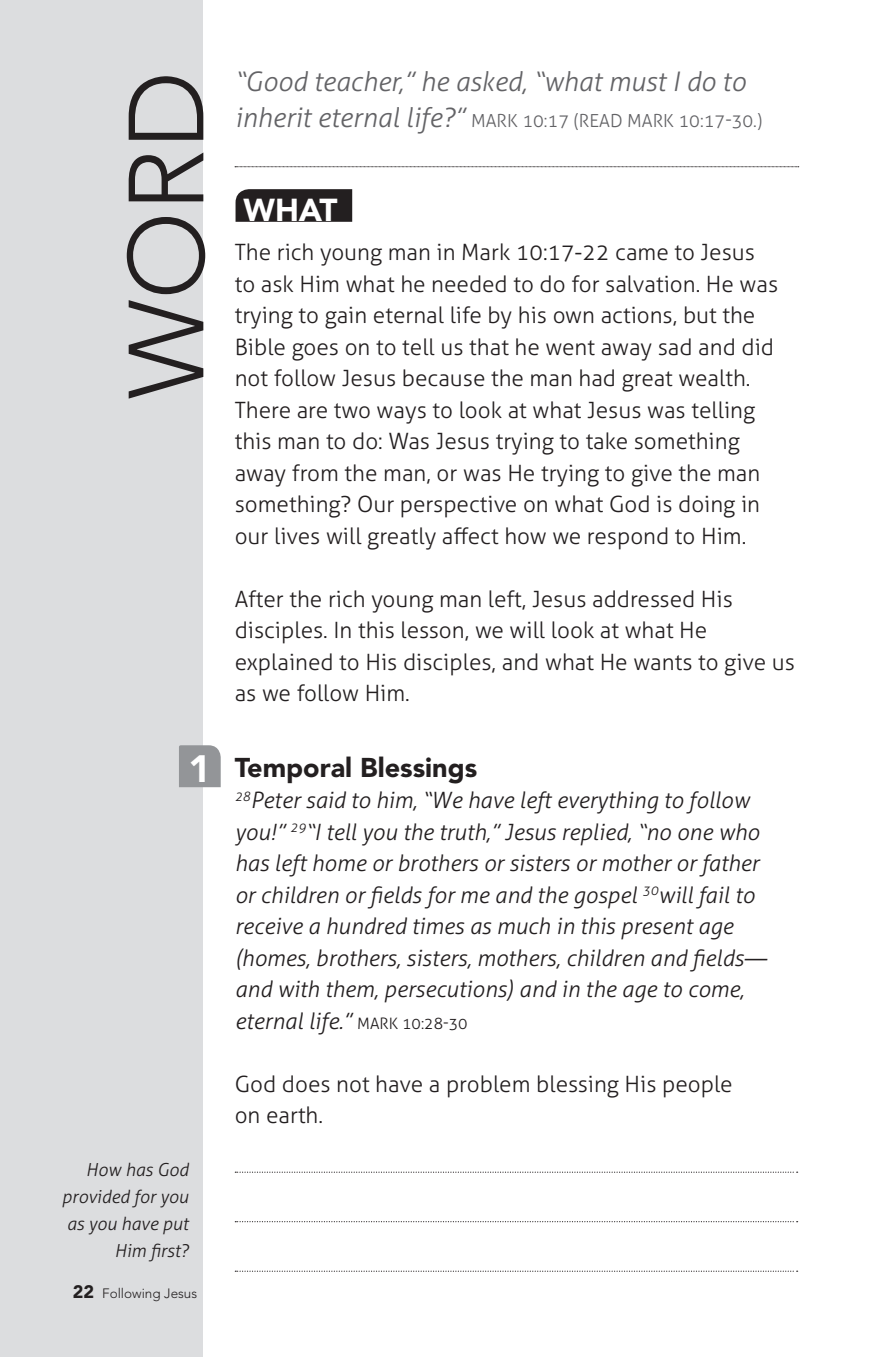
<style>
.page{position:relative;width:871px;height:1357px;background:#fff}
.page>*{position:absolute;margin:0;border:0;box-sizing:border-box;transform-origin:0 0}
.t1{font:300 105.52px "Avenir LT Std";color:#231f20}
.t2{font:900 37.8px "Avenir LT Std";color:#fff}
.t3{font:900 31.5px "Avenir LT Std";color:#fff}
.t4{font:italic 300 27px/36px "Aller";color:#636366}
.t5{font:900 27px "Avenir LT Std";color:#231f20}
.t6{font:300 22.5px/31.5px "Aller";color:#231f20}
.t7{font:italic 300 22.5px/31.5px "Aller";color:#231f20}
.t8{font:italic 300 18px/27px "Aller";color:#231f20;text-align:right}
.t9{font:300 18px "Aller";color:#636366}
.t10{font:300 15.75px "Aller";color:#231f20}
.t11{font:300 13.5px "Avenir LT Std";color:#231f20}
.s1{font-style:normal;font-size:18px}
.s2{font-weight:900;font-size:18px}
.s3{font-style:normal;font-size:15.75px}
</style>
<div class="page">
<div style="left:0;top:0;width:203px;height:1357px;background:#dcdddf"></div>
<svg style="left:235px;top:1171px;width:562px;height:2px"></svg>
<svg style="left:235px;top:1221px;width:562px;height:1px"></svg>
<svg style="left:235px;top:1270px;width:562px;height:2px"></svg>
<div style="left:179px;top:745px;width:42px;height:42px;background:#939598"></div>
<svg style="left:235px;top:166px;width:564px;height:1px"></svg>
<svg style="left:235px;top:189px;width:117px;height:33px;background:#282425"></svg>
<h1 class="t1" style="left:105px;top:399px;width:330px;rotate:-90deg">WORD</h1>
<p class="t4" style="left:235px;top:63px;width:513px">“Good teacher,” he asked, “what must I do to inherit eternal life?” <span class="s1">Mark</span></p>
<p class="t9" style="left:522px;top:110px;width:79px">10:17 (Read</p>
<p class="t9" style="left:627px;top:110px;width:13px">Mark</p>
<p class="t9" style="left:678px;top:110px;width:85px">10:17-30.)</p>
<h3 class="t3" style="left:244px;top:191px;width:76px">WHAT</h3>
<p class="t6" style="left:235px;top:237px;width:545px">The rich young man in Mark 10:17-22 came to Jesus to ask Him what he needed to do for salvation. He was trying to gain eternal life by his own actions, but the Bible goes on to tell us that he went away sad and did not follow Jesus because the man had great wealth.<br>There are two ways to look at what Jesus was telling this man to do: Was Jesus trying to take something away from the man, or was He trying to give the man something? Our perspective on what God is doing in our lives will greatly affect how we respond to Him.</p>
<h2 class="t2" style="left:189px;top:746px;width:24px">1</h2>
<p class="t8" style="left:62px;top:1156px;width:128px">How has God provided for you as you have put<br>Him first?</p>
<p class="t11" style="left:73px;top:1285px;width:126px"><span class="s2">22</span> Following Jesus</p>
<p class="t6" style="left:235px;top:583px;width:562px">After the rich young man left, Jesus addressed His disciples. I n this lesson, we will look at what He explained to His disciples, and what He wants to give us as we follow Him.</p>
<p class="t5" style="left:235px;top:751px;width:244px">Temporal Blessings</p>
<p class="t7" style="left:235px;top:784px;width:533px"><sup>28</sup>Peter said to him, “We have left everything to follow you!” <sup>29</sup>“I tell you the truth,” Jesus replied, “no one who has left home or brothers or sisters or mother or father or children or fields for me and the gospel <sup>30</sup>will fail to receive a hundred times as much in this present age (homes, brothers, sisters, mothers, children and fields— and with them, persecutions) and in the age to come, eternal life.” <span class="s3">Mark</span></p>
<p class="t10" style="left:402px;top:1013px;width:67px">10:28-30</p>
<p class="t6" style="left:235px;top:1068px;width:499px">God does not have a problem blessing His people on earth.</p>
</div>
